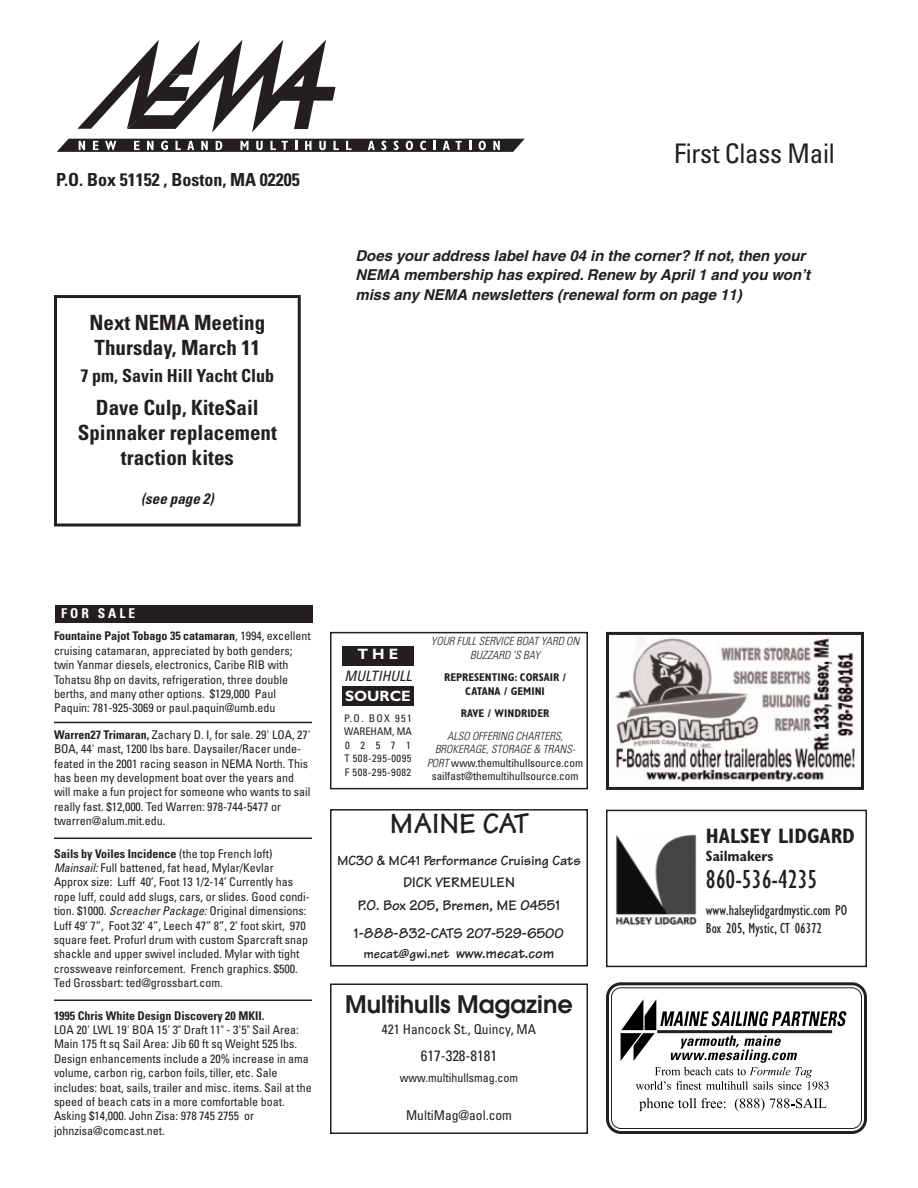
<style>
.page{position:relative;width:918px;height:1188px;background:#fff}
.page>*{position:absolute;margin:0;border:0;box-sizing:border-box;transform-origin:0 0}
.t1{font:700 30px "Tekton";color:#231f20}
.t2{font:condensed 27px "Univers";letter-spacing:-.01em;color:#231f20}
.t3{font:condensed 27px "Gill Sans";color:#231f20}
.t4{font:600 24px "Avant Garde";color:#231f20}
.t5{font:700 condensed 21px/25.2px "Univers";color:#231f20}
.t6{font:700 condensed 21px "Gill Sans";color:#231f20}
.t7{font:700 condensed 18px "Univers";color:#231f20}
.t8{font:italic 700 15px/19.5px "Helvetica";color:#231f20}
.t9{font:700 15px/22.5px "Tekton";color:#231f20;text-align:center}
.t10{font:condensed 15px/18px "Gill Sans";color:#231f20}
.t11{font:condensed 15px "Univers";color:#231f20}
.t12{font:700 condensed 15px "Gill Sans";color:#231f20}
.t13{font:italic 700 condensed 15px "Univers";color:#231f20}
.t14{font:700 15px "Gill Sans";color:#fff}
.t15{font:700 14.25px "Tekton";color:#231f20}
.t16{font:italic condensed 14.25px "Univers";color:#231f20}
.t17{font:condensed 13.5px "Univers";color:#231f20}
.t18{font:700 13.5px "Tekton";color:#231f20}
.t19{font:700 condensed 13.5px "Univers";letter-spacing:.22em;color:#fff}
.t20{font:condensed 12px/14.4px "Univers";color:#231f20}
.t21{font:700 condensed 12px "Univers";color:#231f20}
.t22{font:condensed 11.25px/13.5px "Univers";color:#231f20;text-align:center}
.t23{font:700 condensed 11.25px/13.5px "Gill Sans";color:#231f20;text-align:center}
.t24{font:italic 300 condensed 11.25px/13.5px "Univers";color:#231f20;text-align:center}
.t25{font:condensed 10.5px/13.5px "Univers";letter-spacing:.045em;color:#231f20;text-align:justify}
.s1{font-weight:700}
.s2{font-style:italic}
.s3{font-weight:300;font-style:italic}
.s4{font-size:15px}
</style>
<div class="page">
<svg style="left:77px;top:40px;width:259px;height:92px"></svg>
<svg style="left:57px;top:139px;width:468px;height:13px"></svg>
<hr style="left:54px;top:722px;width:258px;height:1px;background:#231f20">
<hr style="left:54px;top:838px;width:258px;height:1px;background:#231f20">
<hr style="left:54px;top:1000px;width:258px;height:1px;background:#231f20">
<svg style="left:330px;top:631px;width:258px;height:336px"></svg>
<div style="left:330px;top:984px;width:258px;height:150px;border:2px solid #231f20"></div>
<div style="left:606px;top:810px;width:261px;height:157px;border:2px solid #231f20"></div>
<div style="left:342px;top:646px;width:72px;height:19px;background:#231f20"></div>
<div style="left:342px;top:686px;width:72px;height:20px;background:#231f20"></div>
<img style="left:616px;top:835px;width:81px;height:89px">
<svg style="left:606px;top:982px;width:261px;height:152px"></svg>
<div style="left:55px;top:605px;width:258px;height:18px;background:#231f20"></div>
<img style="left:614px;top:637px;width:241px;height:146px">
<div style="left:606px;top:632px;width:258px;height:158px;border:3px solid #231f20"></div>
<div style="left:54px;top:295px;width:247px;height:231px;border:3px solid #231f20"></div>
<h3 class="t7" style="left:56px;top:173px;width:245px">P.O. Box 51152 , Boston, MA 02205</h3>
<h3 class="t5" style="left:90px;top:312px;width:177px">Next NEMA Meeting<br>Thursday, March 11</h3>
<h3 class="t7" style="left:80px;top:369px;width:195px">7 pm, Savin Hill Yacht Club</h3>
<h3 class="t5" style="left:78px;top:397px;width:201px;text-align:center">Dave Culp, KiteSail<br>Spinnaker replacement traction kites</h3>
<p class="t13" style="left:141px;top:493px;width:77px">(see page 2)</p>
<h2 class="t2" style="left:674px;top:143px;width:162px">First Class Mail</h2>
<p class="t8" style="left:355px;top:247px;width:459px">Does your address label have 04 in the corner? If not, then your<br>NEMA membership has expired. Renew by April 1 and you won’t miss any NEMA newsletters (renewal form on page 11)</p>
<p class="t19" style="left:61px;top:608px;width:76px">FOR SALE</p>
<p class="t20" style="left:54px;top:630px;width:258px"><span class="s1">Fountaine Pajot Tobago 35 catamaran</span>, 1994, excellent cruising catamaran, appreciated by both genders; twin Yanmar diesels, electronics, Caribe RIB with Tohatsu 8hp on davits, refrigeration, three double berths, and many other options. $129,000 Paul Paquin: 781-925-3069 or paul.paquin@umb.edu</p>
<p class="t20" style="left:54px;top:728px;width:258px"><span class="s1">Warren27 Trimaran,</span> Zachary D. I, for sale. 29' LOA, 27' BOA, 44' mast, 1200 lbs bare. Daysailer/Racer unde&shy;feated in the 2001 racing season in NEMA North. This has been my development boat over the years and will make a fun project for someone who wants to sail really fast. $12,000. Ted Warren: 978-744-5477 or twarren@alum.mit.edu.</p>
<p class="t20" style="left:54px;top:847px;width:257px"><span class="s1">Sails by Voiles Incidence</span> (the top French loft)<br><span class="s2">Mainsail:</span>Full battened, fat head, Mylar/Kevlar Approx size: Luff 40’, Foot 13 1/2-14’ Currently has rope luff, could add slugs, cars, or slides. Good condi&shy;tion. $1000. <span class="s2">ScreacherPackage:</span>Original dimensions:<br>Luff 49’ 7”, Foot 32’ 4”, Leech 47” 8”, 2’ foot skirt, 970 square feet. Profurl drum with custom Sparcraft snap shackle and upper swivel included. Mylar with tight crossweave reinforcement. French graphics. $500.<br>Ted Grossbart: ted@grossbart.com.</p>
<p class="t21" style="left:54px;top:1011px;width:212px">1995 Chris White Design Discovery 20 MKII.</p>
<p class="t20" style="left:54px;top:1024px;width:259px">LOA 20' LWL 19' BOA 15' 3" Draft 11" - 3'5" Sail Area:<br>Main 175 ft sq Sail Area: Jib 60 ft sq Weight 525 lbs.<br>Design enhancements include a 20% increase in ama volume, carbon rig, carbon foils, tiller, etc. Sale includes: boat, sails, trailer and misc. items. Sail at the speed of beach cats in a more comfortable boat.<br>Asking $14,000. John Zisa: 978 745 2755 or johnzisa@comcast.net.</p>
<p class="t14" style="left:357px;top:649px;width:43px">THE</p>
<p class="t14" style="left:345px;top:691px;width:67px">SOURCE</p>
<p class="t16" style="left:345px;top:671px;width:69px">MULTIHULL</p>
<p class="t25" style="left:344px;top:712px;width:69px">P.O. BOX 951<br>WAREHAM, MA 0 2 5 7 1<br>T 508-295-0095<br>F 508-295-9082</p>
<p class="t24" style="left:431px;top:636px;width:152px">YOUR FULL SERVICE BOAT YARD ON<br>BUZZARD ‘S BAY</p>
<p class="t23" style="left:444px;top:672px;width:123px">REPRESENTING: CORSAIR /<br>CATANA / GEMINI</p>
<p class="t23" style="left:461px;top:708px;width:90px">RAVE / WINDRIDER</p>
<p class="t22" style="left:427px;top:730px;width:158px"><span class="s3">ALSO OFFERING CHARTERS,<br>BROKERAGE,STORAGE &amp; TRANS-<br>PORT</span> www.themultihullsource.com sailfast@themultihullsource.com</p>
<h1 class="t1" style="left:389px;top:813px;width:141px">MAINE CAT</h1>
<p class="t15" style="left:337px;top:855px;width:245px">MC30 &amp; MC41 Performance Cruising Cats</p>
<p class="t9" style="left:358px;top:873px;width:204px">DICK VERMEULEN<br>P.O. Box 205, Bremen, ME 04551</p>
<p class="t9" style="left:354px;top:924px;width:212px">1-888-832-CATS 207-529-6500</p>
<p class="t18" style="left:363px;top:949px;width:193px">mecat@gwi.net <span class="s4">www.mecat.com</span></p>
<h3 class="t4" style="left:345px;top:995px;width:229px">Multihulls Magazine</h3>
<p class="t17" style="left:382px;top:1024px;width:156px">421 Hancock St., Quincy, MA</p>
<p class="t11" style="left:421px;top:1050px;width:78px">617-328-8181</p>
<p class="t20" style="left:400px;top:1072px;width:120px">www.multihullsmag.com</p>
<p class="t17" style="left:406px;top:1110px;width:107px">MultiMag@aol.com</p>
<h3 class="t6" style="left:706px;top:829px;width:150px">HALSEY LIDGARD</h3>
<p class="t12" style="left:706px;top:851px;width:69px">Sailmakers</p>
<h2 class="t3" style="left:706px;top:870px;width:113px">860-536-4235</h2>
<p class="t10" style="left:706px;top:903px;width:143px">www.halseylidgardmystic.com PO<br>Box 205, Mystic, CT 06372</p>
</div>
